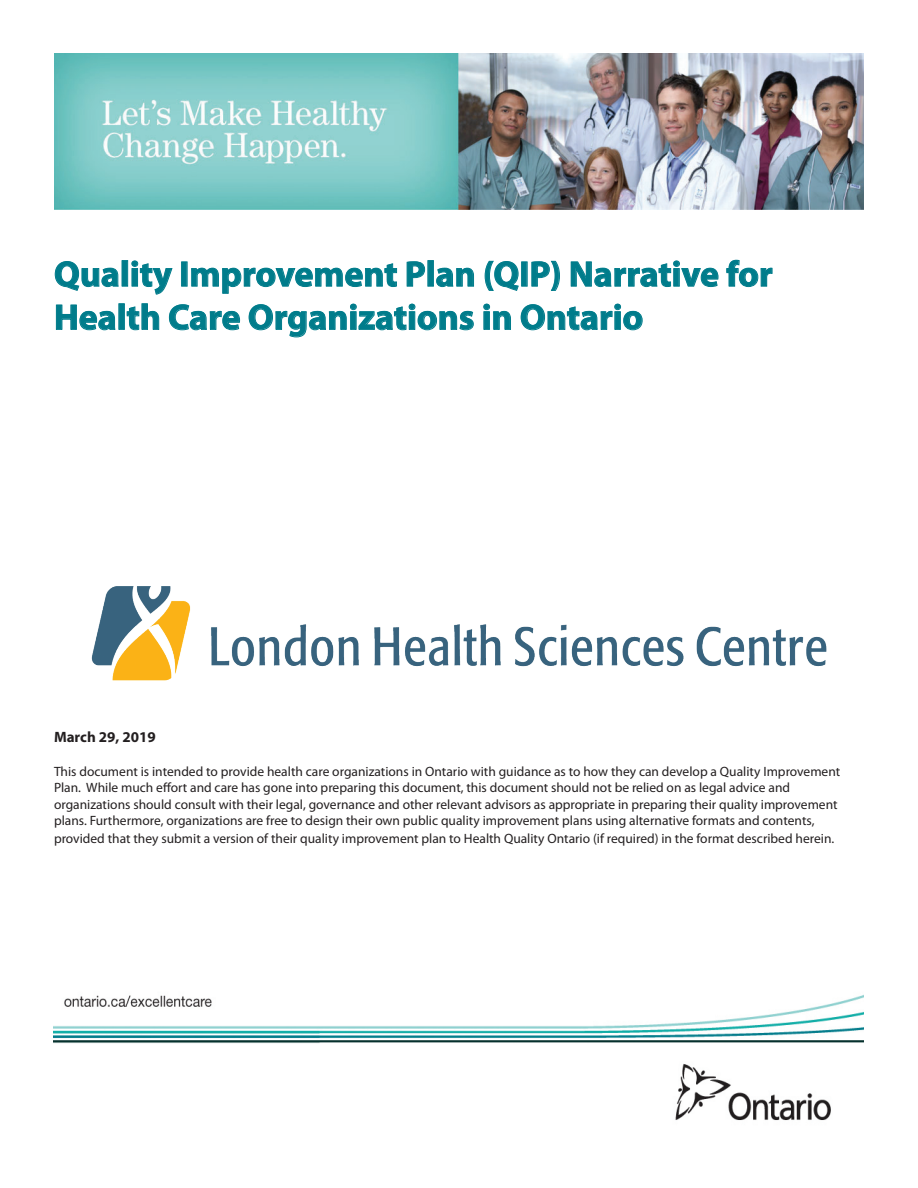
<style>
.page{position:relative;width:918px;height:1188px;background:#fff}
.page>*{position:absolute;margin:0;border:0;box-sizing:border-box;transform-origin:0 0}
.t1{font:700 36px/43.2px "Myriad Pro";color:#007c8b}
.t2{font:700 15px "Myriad Pro";color:#231f20}
.t3{font:13.5px/16.2px "Myriad Pro";color:#231f20}
</style>
<div class="page">
<img style="left:54px;top:54px;width:810px;height:155px">
<svg style="left:55px;top:261px;width:64px;height:30px"></svg>
<div style="left:122px;top:261px;width:6px;height:25px;border:1px solid #007c8b"></div>
<svg style="left:131px;top:260px;width:42px;height:35px"></svg>
<svg style="left:191px;top:263px;width:206px;height:31px"></svg>
<svg style="left:406px;top:261px;width:19px;height:26px"></svg>
<svg style="left:436px;top:267px;width:38px;height:20px"></svg>
<svg style="left:484px;top:261px;width:35px;height:30px"></svg>
<svg style="left:531px;top:261px;width:29px;height:30px"></svg>
<svg style="left:571px;top:260px;width:148px;height:27px"></svg>
<svg style="left:726px;top:259px;width:47px;height:28px"></svg>
<svg style="left:56px;top:304px;width:60px;height:27px"></svg>
<svg style="left:126px;top:303px;width:33px;height:28px"></svg>
<svg style="left:169px;top:304px;width:71px;height:27px"></svg>
<svg style="left:248px;top:303px;width:226px;height:35px"></svg>
<svg style="left:483px;top:303px;width:28px;height:27px"></svg>
<svg style="left:520px;top:303px;width:123px;height:28px"></svg>
<img style="left:54px;top:994px;width:810px;height:127px">
<img style="left:91px;top:586px;width:736px;height:95px">
<p class="t1" style="left:54px;top:251px;width:720px">Quality Improvement Plan (QIP) Narrative for<br>Health Care Organizations in Ontario</p>
<p class="t2" style="left:54px;top:727px;width:103px">March 29, 2019</p>
<p class="t3" style="left:54px;top:763px;width:788px">This document is intended to provide health care organizations in Ontario with guidance as to how they can develop a Quality Improvement Plan. While much effort and care has gone into preparing this document, this document should not be relied on as legal advice and organizations should consult with their legal, governance and other relevant advisors as appropriate in preparing their quality improvement plans. Furthermore, organizations are free to design their own public quality improvement plans using alternative formats and contents,</p>
<p class="t3" style="left:54px;top:830px;width:782px">provided that they submit a version of their quality improvement plan to Health Quality Ontario (if required) in the format described herein.</p>
</div>
